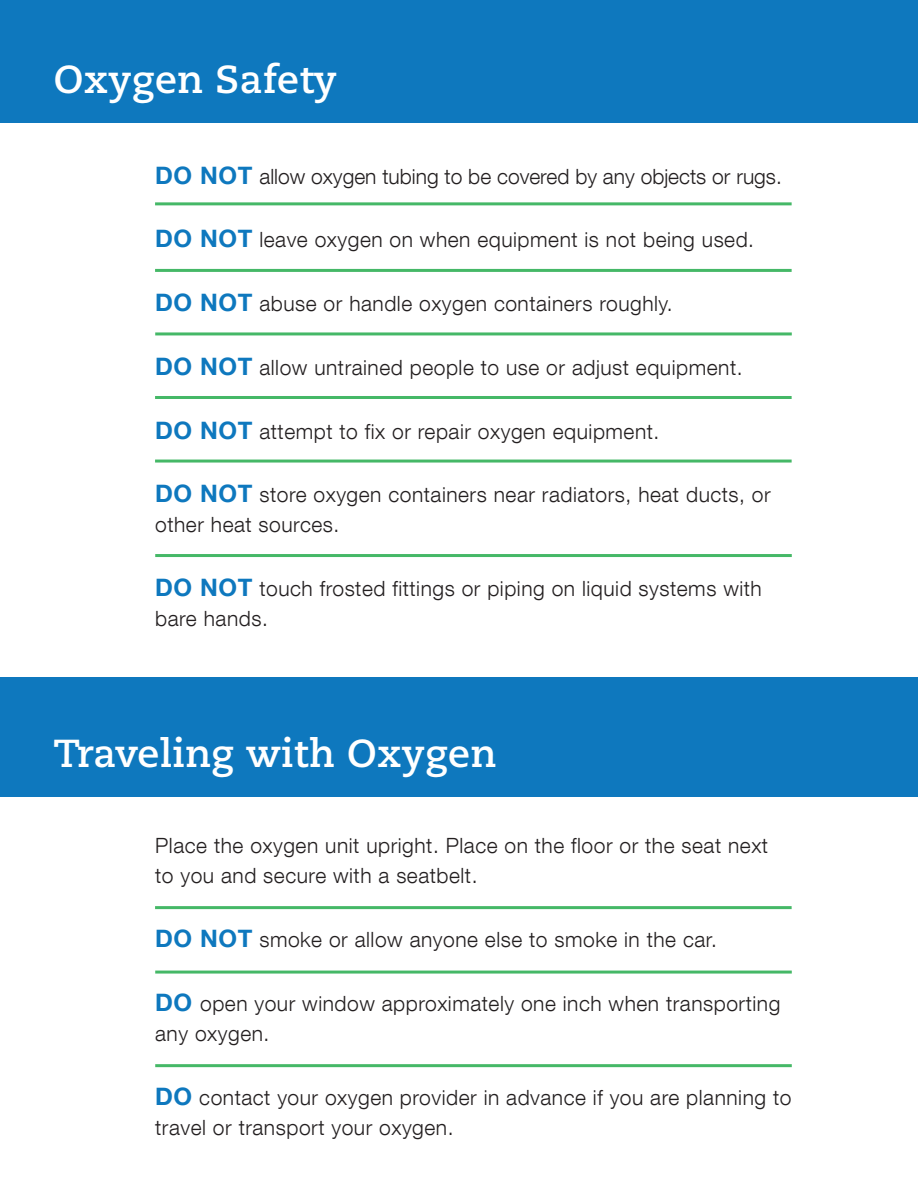
<style>
.page{position:relative;width:918px;height:1188px;background:#fff}
.page>*{position:absolute;margin:0;border:0;box-sizing:border-box;transform-origin:0 0}
.t1{font:700 39px "Caecilia LT Std";letter-spacing:.01em;color:#fff}
.Default_Paragraph{font:300 21px/30px "Helvetica Neue LT Com";letter-spacing:.025em;color:#231f20}
.Default_Paragraph-2{font:300 21px "Helvetica Neue LT Com";color:#231f20}
.s1{font-weight:700;font-size:24px;color:#0e78be}
</style>
<div class="page">
<hr style="left:155px;top:202px;width:637px;height:3px;background:#45b867">
<hr style="left:155px;top:460px;width:637px;height:3px;background:#45b867">
<hr style="left:155px;top:269px;width:637px;height:3px;background:#45b867">
<hr style="left:155px;top:332px;width:637px;height:3px;background:#45b867">
<hr style="left:155px;top:396px;width:637px;height:3px;background:#45b867">
<hr style="left:155px;top:554px;width:637px;height:3px;background:#45b867">
<hr style="left:155px;top:906px;width:637px;height:3px;background:#45b867">
<hr style="left:155px;top:971px;width:637px;height:3px;background:#45b867">
<hr style="left:155px;top:1064px;width:637px;height:3px;background:#45b867">
<div style="left:0;top:0;width:918px;height:122px;background:#0e78be"></div>
<div style="left:0;top:677px;width:918px;height:119px;background:#0e78be"></div>
<p class="t1" style="left:54px;top:56px;width:285px">Oxygen Safety</p>
<p class="Default_Paragraph-2" style="left:155px;top:163px;width:628px"><span class="s1">DO NOT</span> allow oxygen tubing to be covered by any objects or rugs.</p>
<p class="Default_Paragraph" style="left:155px;top:225px;width:600px"><span class="s1">DO NOT</span> leave oxygen on when equipment is not being used.</p>
<p class="Default_Paragraph" style="left:155px;top:288px;width:519px"><span class="s1">DO NOT</span> abuse or handle oxygen containers roughly.</p>
<p class="Default_Paragraph" style="left:155px;top:352px;width:589px"><span class="s1">DO NOT</span> allow untrained people to use or adjust equipment.</p>
<p class="Default_Paragraph" style="left:155px;top:416px;width:506px"><span class="s1">DO NOT</span> attempt to fix or repair oxygen equipment.</p>
<p class="Default_Paragraph" style="left:155px;top:480px;width:617px"><span class="s1">DO NOT</span> store oxygen containers near radiators, heat ducts, or other heat sources.</p>
<p class="Default_Paragraph" style="left:155px;top:573px;width:608px"><span class="s1">DO NOT</span> touch frosted fittings or piping on liquid systems with bare hands.</p>
<p class="t1" style="left:54px;top:731px;width:444px">Traveling with Oxygen</p>
<p class="Default_Paragraph" style="left:155px;top:831px;width:614px">Place the oxygen unit upright. Place on the floor or the seat next to you and secure with a seatbelt.</p>
<p class="Default_Paragraph" style="left:155px;top:924px;width:563px"><span class="s1">DO NOT</span> smoke or allow anyone else to smoke in the car.</p>
<p class="Default_Paragraph" style="left:155px;top:988px;width:627px"><span class="s1">DO</span> open your window approximately one inch when transporting any oxygen.</p>
<p class="Default_Paragraph" style="left:155px;top:1082px;width:638px"><span class="s1">DO</span> contact your oxygen provider in advance if you are planning to travel or transport your oxygen.</p>
</div>
